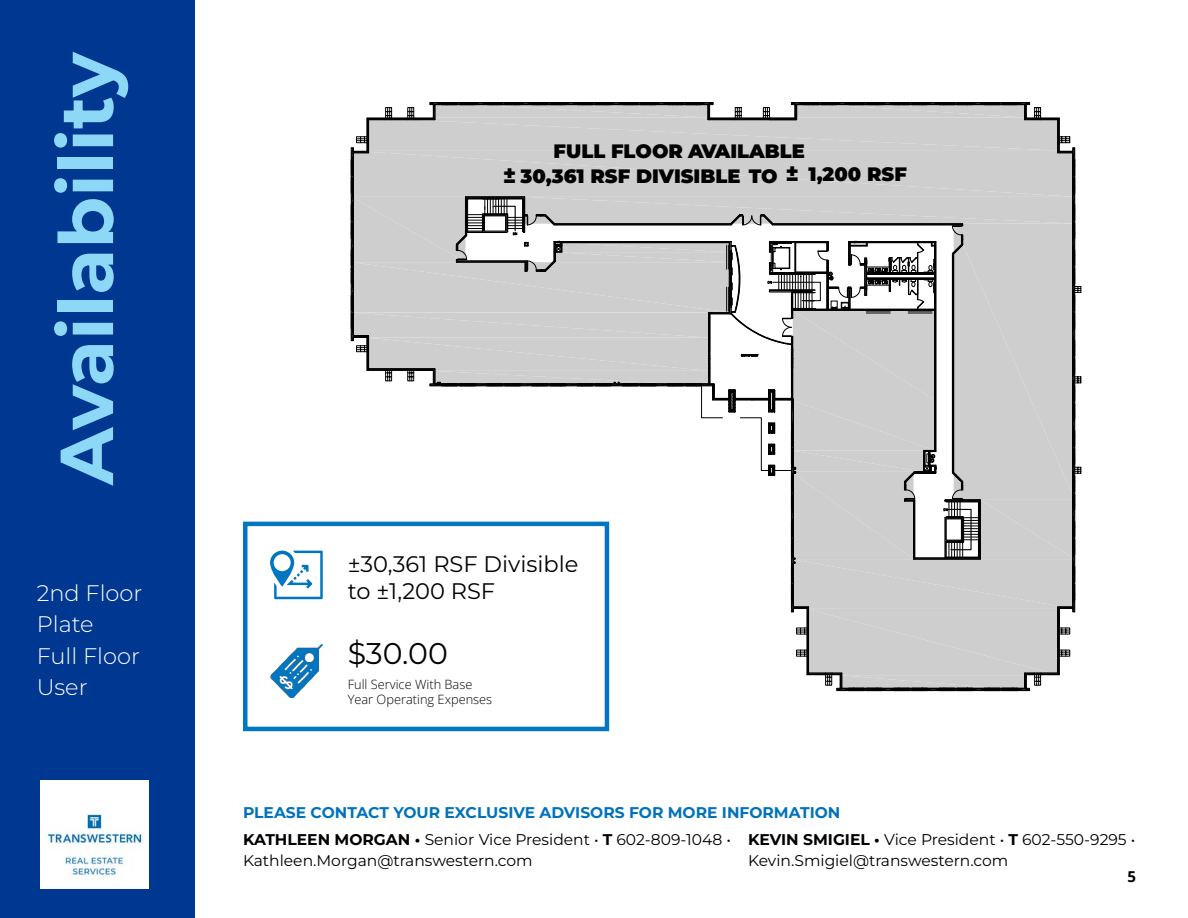
<style>
.page{position:relative;width:1188px;height:918px;background:#fff}
.page>*{position:absolute;margin:0;border:0;box-sizing:border-box;transform-origin:0 0}
.t1{font:700 75px "Montserrat";color:#8dd7f7}
.t2{font:30px "Montserrat";color:#040101}
.t3{font:22.5px/27px "Montserrat";color:#040101}
.t4{font:300 22.5px/31.5px "Montserrat";color:#fff}
.t5{font:900 19.35px/24.6px "Montserrat";color:#000}
.t6{font:15.6px/20.7px "Montserrat";color:#000}
.t7{font:700 15.6px "Montserrat";color:#0072bc}
.t8{font:700 15px "Open Sans";color:#000}
.t9{font:300 12.9px/15px "Open Sans";color:#040101}
.s1{font-size:21px}
.s2{font-weight:700}
</style>
<div class="page">
<svg style="left:351px;top:102px;width:731px;height:589px"></svg>
<svg style="left:270px;top:551px;width:53px;height:48px"></svg>
<img style="left:270px;top:644px;width:53px;height:53px">
<div style="left:0;top:0;width:194px;height:918px;background:#003790"></div>
<img style="left:40px;top:780px;width:108px;height:108px">
<div style="left:243px;top:522px;width:366px;height:209px;border:4px solid #0077c0"></div>
<p class="t1" style="left:37px;top:485px;width:436px;rotate:-90deg">Availability</p>
<p class="t4" style="left:37px;top:576px;width:107px">2nd Floor<br>Plate</p>
<p class="t4" style="left:37px;top:639px;width:105px">Full Floor<br>User</p>
<p class="t5" style="left:503px;top:138px;width:405px;text-indent:50px">FULL FLOOR AVAILABLE<br><span class="s1">±</span> 30,361 RSF DIVISIBLE TO <span class="s1">±</span> 1,200 RSF</p>
<p class="t3" style="left:348px;top:550px;width:232px">±30,361 RSF Divisible to ±1,200 RSF</p>
<p class="t2" style="left:348px;top:634px;width:102px">$30.00</p>
<p class="t9" style="left:348px;top:677px;width:146px">Full Service With Base<br>Year Operating Expenses</p>
<p class="t7" style="left:243px;top:802px;width:599px">PLEASE CONTACT YOUR EXCLUSIVE ADVISORS FOR MORE INFORMATION</p>
<p class="t6" style="left:748px;top:829px;width:389px"><span class="s2">KEVIN SMIGIEL •</span> Vice President • <span class="s2">T</span> 602-550-9295 •<br>Kevin.Smigiel@transwestern.com</p>
<p class="t6" style="left:243px;top:829px;width:490px"><span class="s2">KATHLEEN MORGAN •</span> Senior Vice President • <span class="s2">T</span> 602-809-1048 •<br>Kathleen.Morgan@transwestern.com</p>
<p class="t8" style="left:1128px;top:866px;width:10px">5</p>
</div>
